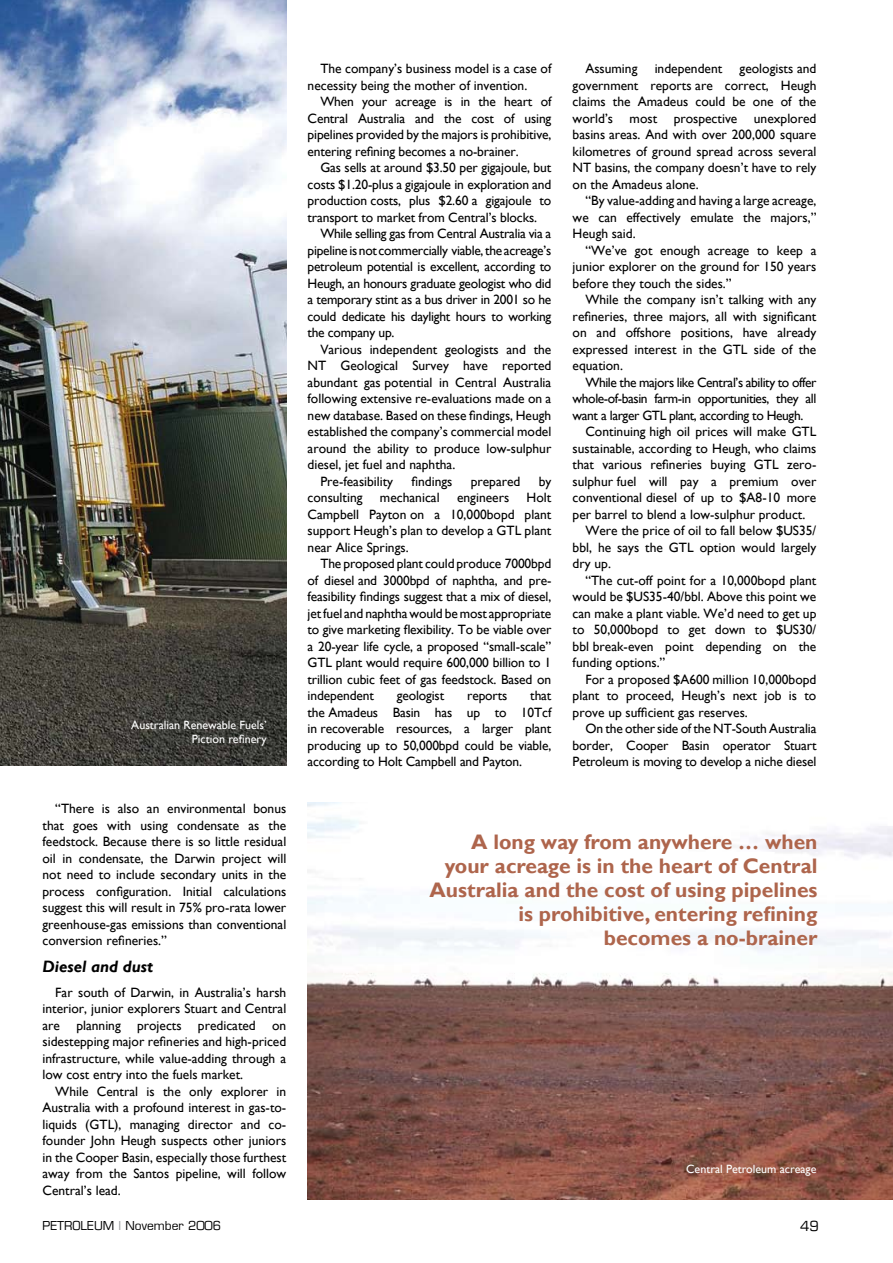
<style>
.page{position:relative;width:893px;height:1263px;background:#fff}
.page>*{position:absolute;margin:0;border:0;box-sizing:border-box;transform-origin:0 0}
.t1{font:700 21px/24px "Gill Sans";color:#ae654c;text-align:right}
.t2{font:italic 700 16.5px "Gill Sans";color:#000}
.t3{font:13.5px/16.5px "Gill Sans";color:#000;text-align:justify}
.t4{font:13.5px "Gill Sans";letter-spacing:-.03em;color:#000}
.t5{font:13.5px "Eurostile";color:#000}
.t6{font:12px/14.2px "Gill Sans";color:#fff;text-align:right}
.t7{font:12px "Eurostile";color:#000}
.s1{color:#9c9d9f}
</style>
<div class="page">
<img style="left:0;top:0;width:286px;height:765px">
<img style="left:308px;top:802px;width:585px;height:397px">
<p class="t6" style="left:131px;top:718px;width:137px">Australian Renewable Fuels’<br>Piction refinery</p>
<p class="t3" style="left:43px;top:800px;width:245px;text-indent:13px">“There is also an environmental bonus that goes with using condensate as the feedstock. Because there is so little residual oil in condensate, the Darwin project will not need to include secondary units in the process configuration. Initial calculations suggest this will result in 75% pro-rata lower greenhouse-gas emissions than conventional conversion refineries.”</p>
<p class="t2" style="left:43px;top:956px;width:112px">Diesel and dust</p>
<p class="t3" style="left:43px;top:984px;width:245px;text-indent:13px">Far south of Darwin, in Australia’s harsh interior, junior explorers Stuart and Central are planning projects predicated on sidestepping major refineries and high-priced infrastructure, while value-adding through a low cost entry into the fuels market.</p>
<p class="t3" style="left:43px;top:1083px;width:245px;text-indent:13px">While Central is the only explorer in Australia with a profound interest in gas-to&shy;liquids (GTL), managing director and co&shy;founder John Heugh suspects other juniors in the Cooper Basin, especially those furthest away from the Santos pipeline, will follow Central’s lead.</p>
<p class="t3" style="left:308px;top:61px;width:245px;text-indent:13px">The company’s business model is a case of necessity being the mother of invention.</p>
<p class="t3" style="left:308px;top:94px;width:245px;text-indent:13px">When your acreage is in the heart of Central Australia and the cost of using pipelines provided by the majors is prohibitive, entering refining becomes a no-brainer.</p>
<p class="t3" style="left:308px;top:160px;width:245px;text-indent:13px">Gas sells at around $3.50 per gigajoule, but costs $1.20-plus a gigajoule in exploration and production costs, plus $2.60 a gigajoule to transport to market from Central’s blocks.</p>
<p class="t3" style="left:308px;top:226px;width:245px;text-indent:13px">While selling gas from Central Australia via a pipeline is not commercially viable, the acreage’s petroleum potential is excellent, according to Heugh, an honours graduate geologist who did a temporary stint as a bus driver in 2001 so he could dedicate his daylight hours to working the company up.</p>
<p class="t3" style="left:320px;top:341px;width:233px">Various independent geologists and the</p>
<p class="t3" style="left:308px;top:358px;width:245px">NT Geological Survey have reported</p>
<p class="t3" style="left:308px;top:374px;width:245px">abundant gas potential in Central Australia</p>
<p class="t3" style="left:308px;top:391px;width:245px">following extensive re-evaluations made on a</p>
<p class="t3" style="left:308px;top:407px;width:245px">new database. Based on these findings, Heugh</p>
<p class="t3" style="left:308px;top:424px;width:245px">established the company’s commercial model</p>
<p class="t3" style="left:308px;top:440px;width:245px">around the ability to produce low-sulphur</p>
<p class="t3" style="left:308px;top:457px;width:149px">diesel, jet fuel and naphtha.</p>
<p class="t3" style="left:320px;top:473px;width:74px">Pre-feasibility</p>
<p class="t3" style="left:411px;top:473px;width:43px">findings</p>
<p class="t3" style="left:471px;top:473px;width:51px">prepared</p>
<p class="t3" style="left:539px;top:473px;width:14px">by</p>
<p class="t3" style="left:308px;top:490px;width:56px">consulting</p>
<p class="t3" style="left:380px;top:490px;width:61px">mechanical</p>
<p class="t3" style="left:457px;top:490px;width:54px">engineers</p>
<p class="t3" style="left:308px;top:490px;width:245px;text-indent:219px">Holt Campbell Payton on a 10,000bopd plant support Heugh’s plan to develop a GTL plant near Alice Springs.</p>
<p class="t3" style="left:308px;top:556px;width:245px;text-indent:13px">The proposed plant could produce 7000bpd of diesel and 3000bpd of naphtha, and pre&shy;feasibility findings suggest that a mix of diesel, jet fuel and naphtha would be most appropriate to give marketing flexibility. To be viable over a 20-year life cycle, a proposed “small-scale” GTL plant would require 600,000 billion to 1 trillion cubic feet of gas feedstock. Based on independent</p>
<p class="t3" style="left:308px;top:688px;width:245px;text-indent:223px">that the Amadeus Basin has up to 10Tcf in recoverable resources, a larger plant producing up to 50,000bpd could be viable, according to Holt Campbell and Payton.</p>
<p class="t3" style="left:397px;top:688px;width:49px">geologist</p>
<p class="t3" style="left:467px;top:688px;width:42px">reports</p>
<p class="t3" style="left:585px;top:61px;width:54px">Assuming</p>
<p class="t3" style="left:655px;top:61px;width:69px">independent</p>
<p class="t3" style="left:573px;top:61px;width:245px;text-indent:167px">geologists and government reports are correct, Heugh claims the Amadeus could be one of the world’s most prospective unexplored basins areas. And with over 200,000 square kilometres of ground spread across several NT basins, the company doesn’t have to rely on the Amadeus alone.</p>
<p class="t3" style="left:573px;top:193px;width:245px;text-indent:13px">“By value-adding and having a large acreage, we can effectively emulate the majors,” Heugh said.</p>
<p class="t3" style="left:573px;top:242px;width:245px;text-indent:13px">“We’ve got enough acreage to keep a junior explorer on the ground for 150 years before they touch the sides.”</p>
<p class="t3" style="left:573px;top:292px;width:245px;text-indent:13px">While the company isn’t talking with any refineries, three majors, all with significant on and offshore positions, have already expressed interest in the GTL side of the equation.</p>
<p class="t4" style="left:585px;top:374px;width:232px">While the majors like Central’s ability to offer</p>
<p class="t4" style="left:573px;top:391px;width:245px">whole-of-basin farm-in opportunities, they all</p>
<p class="t4" style="left:573px;top:407px;width:232px">want a larger GTL plant, according to Heugh.</p>
<p class="t3" style="left:585px;top:424px;width:232px">Continuing high oil prices will make GTL</p>
<p class="t3" style="left:573px;top:440px;width:245px">sustainable, according to Heugh, who claims</p>
<p class="t3" style="left:573px;top:457px;width:245px">that various refineries buying GTL zero-</p>
<p class="t3" style="left:573px;top:473px;width:245px">sulphur fuel will pay a premium over</p>
<p class="t3" style="left:573px;top:490px;width:245px">conventional diesel of up to $A8-10 more</p>
<p class="t3" style="left:573px;top:506px;width:234px">per barrel to blend a low-sulphur product.</p>
<p class="t3" style="left:585px;top:523px;width:233px">Were the price of oil to fall below $US35/</p>
<p class="t3" style="left:573px;top:539px;width:245px">bbl, he says the GTL option would largely</p>
<p class="t3" style="left:573px;top:556px;width:40px">dry up.</p>
<p class="t3" style="left:585px;top:572px;width:233px">“The cut-off point for a 10,000bopd plant</p>
<p class="t3" style="left:573px;top:589px;width:245px">would be $US35-40/bbl. Above this point we</p>
<p class="t3" style="left:573px;top:605px;width:245px">can make a plant viable. We’d need to get up</p>
<p class="t3" style="left:573px;top:622px;width:245px">to 50,000bopd to get down to $US30/</p>
<p class="t3" style="left:573px;top:638px;width:245px">bbl break-even point depending on the</p>
<p class="t3" style="left:573px;top:655px;width:94px">funding options.”</p>
<p class="t3" style="left:585px;top:671px;width:233px">For a proposed $A600 million 10,000bopd</p>
<p class="t3" style="left:573px;top:688px;width:245px">plant to proceed, Heugh’s next job is to</p>
<p class="t3" style="left:573px;top:704px;width:177px">prove up sufficient gas reserves.</p>
<p class="t3" style="left:585px;top:721px;width:233px">On the other side of the NT-South Australia</p>
<p class="t3" style="left:573px;top:737px;width:245px">border, Cooper Basin operator Stuart</p>
<p class="t3" style="left:573px;top:754px;width:245px">Petroleum is moving to develop a niche diesel</p>
<h1 class="t1" style="left:430px;top:830px;width:390px">A long way from anywhere … when your acreage is in the heart of Central Australia and the cost of using pipelines is prohibitive, entering refining becomes a no-brainer</h1>
<p class="t6" style="left:686px;top:1162px;width:132px">Central Petroleum acreage</p>
<p class="t7" style="left:43px;top:1218px;width:180px">PETROLEUM <span class="s1">I</span> November 2006</p>
<p class="t5" style="left:800px;top:1218px;width:20px">49</p>
</div>
